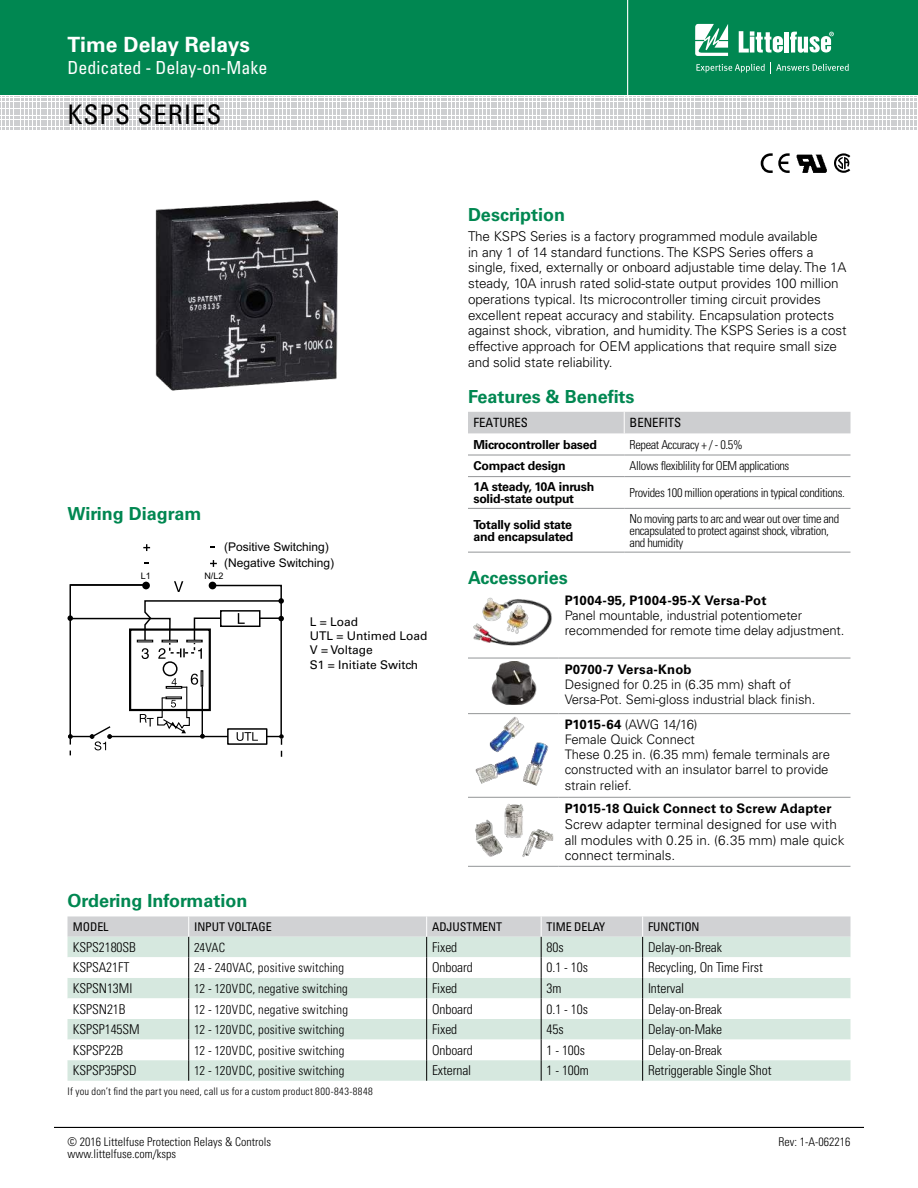
<style>
.page{position:relative;width:918px;height:1188px;background:#fff}
.page>*{position:absolute;margin:0;border:0;box-sizing:border-box;transform-origin:0 0}
.t1{font:condensed 27px "Univers LT Std";letter-spacing:.035em;color:#000}
.t2{font:700 21px "Univers LT Std";color:#fff}
.t3{font:700 18px "Univers LT Std";color:#008751}
.t4{font:condensed 18px "Univers LT Std";color:#fff}
.t5{font:300 13.5px/15.8px "Univers LT Std";letter-spacing:-.005em;color:#000}
.t6{font:300 condensed 13.5px "Univers LT Std";letter-spacing:-.005em;color:#000}
.t7{font:300 13.2px/15.1px "Univers LT Std";letter-spacing:-.005em;color:#000}
.t8{font:700 13.2px "Univers LT Std";letter-spacing:.015em;color:#000}
.t9{font:300 condensed 12.75px "Univers LT Std";letter-spacing:.015em;color:#000}
.t10{font:condensed 12.75px "Univers LT Std";color:#000}
.t11{font:300 condensed 12.3px/12px "Univers LT Std";letter-spacing:-.03em;color:#000}
.t12{font:700 12.3px/12px "Univers LT Std";letter-spacing:-.02em;color:#000}
.t13{font:300 condensed 12px "Univers LT Std";color:#000}
.t14{font:12px/14.4px "Univers LT Std";color:#000}
.t15{font:condensed 12px "Univers LT Std";letter-spacing:-.005em;color:#000}
.t16{font:12px/15.5px "Arial";color:#000}
.t17{font:300 condensed 10.5px "Univers LT Std";letter-spacing:.025em;color:#000}
.t18{font:9px "Arial";color:#000}
.s1{font-weight:700}
.s2{font-size:13.5px}
</style>
<div class="page">
<div style="left:0;top:0;width:918px;height:95px;background:#008751"></div>
<svg style="left:0;top:96px;width:917px;height:34px"></svg>
<hr style="left:627px;top:0;width:1px;height:98px;background:#fff">
<svg style="left:695px;top:24px;width:33px;height:32px"></svg>
<div style="left:784px;top:32px;width:5px;height:21px;background:#fff"></div>
<svg style="left:790px;top:32px;width:44px;height:21px"></svg>
<svg style="left:739px;top:31px;width:44px;height:22px"></svg>
<svg style="left:696px;top:62px;width:153px;height:11px"></svg>
<hr style="left:54px;top:1127px;width:810px;height:1px;background:#000">
<hr style="left:468px;top:455px;width:156px;height:1px;background:#939597">
<hr style="left:624px;top:455px;width:227px;height:1px;background:#939597">
<hr style="left:468px;top:476px;width:156px;height:1px;background:#939597">
<hr style="left:624px;top:476px;width:227px;height:1px;background:#939597">
<hr style="left:468px;top:508px;width:156px;height:1px;background:#939597">
<hr style="left:624px;top:508px;width:227px;height:1px;background:#939597">
<hr style="left:468px;top:552px;width:156px;height:1px;background:#939597">
<hr style="left:624px;top:552px;width:227px;height:1px;background:#939597">
<div style="left:468px;top:412px;width:382px;height:21px;background:#cdced0"></div>
<hr style="left:468px;top:713px;width:91px;height:1px;background:#939597">
<hr style="left:559px;top:713px;width:292px;height:1px;background:#939597">
<hr style="left:468px;top:797px;width:91px;height:1px;background:#939597">
<hr style="left:559px;top:797px;width:292px;height:1px;background:#939597">
<hr style="left:468px;top:866px;width:91px;height:1px;background:#939597">
<hr style="left:559px;top:866px;width:292px;height:1px;background:#939597">
<hr style="left:468px;top:658px;width:91px;height:1px;background:#939597">
<hr style="left:559px;top:658px;width:292px;height:1px;background:#939597">
<img style="left:473px;top:597px;width:79px;height:49px">
<img style="left:491px;top:661px;width:46px;height:44px">
<img style="left:475px;top:717px;width:74px;height:69px">
<img style="left:475px;top:804px;width:79px;height:53px">
<img style="left:155px;top:200px;width:183px;height:191px">
<svg style="left:68px;top:581px;width:216px;height:176px"></svg>
<svg style="left:143px;top:544px;width:7px;height:7px"></svg>
<svg style="left:210px;top:560px;width:7px;height:7px"></svg>
<img style="left:796px;top:154px;width:31px;height:19px">
<svg style="left:834px;top:153px;width:16px;height:20px"></svg>
<svg style="left:761px;top:153px;width:29px;height:20px"></svg>
<svg style="left:68px;top:916px;width:782px;height:165px"></svg>
<h2 class="t2" style="left:68px;top:37px;width:184px">Time Delay Relays</h2>
<h3 class="t4" style="left:68px;top:61px;width:201px">Dedicated - Delay-on-Make</h3>
<h1 class="t1" style="left:68px;top:99px;width:156px">KSPS SERIES</h1>
<h3 class="t3" style="left:68px;top:506px;width:135px">Wiring Diagram</h3>
<p class="t16" style="left:224px;top:541px;width:112px">(Positive Switching) (Negative Switching)</p>
<p class="t18" style="left:141px;top:573px;width:12px">L1</p>
<p class="t18" style="left:204px;top:573px;width:21px">N/L2</p>
<p class="t14" style="left:310px;top:615px;width:119px">L = Load<br>UTL = Untimed Load<br>V = Voltage<br>S1 = Initiate Switch</p>
<h3 class="t3" style="left:468px;top:207px;width:99px">Description</h3>
<p class="t5" style="left:468px;top:229px;width:380px">The KSPS Series is a factory programmed module available<br>in any 1 of 14 standard functions. The KSPS Series offers a single, fixed, externally or onboard adjustable time delay. The 1A steady, 10A inrush rated solid-state output provides 100 million operations typical. Its microcontroller timing circuit provides excellent repeat accuracy and stability. Encapsulation protects against shock, vibration, and humidity. The KSPS Series is a cost effective approach for OEM applications that require small size and solid state reliability.</p>
<h3 class="t3" style="left:468px;top:389px;width:168px">Features &amp; Benefits</h3>
<p class="t10" style="left:473px;top:415px;width:56px">FEATURES</p>
<p class="t10" style="left:630px;top:415px;width:53px">BENEFITS</p>
<p class="t12" style="left:473px;top:439px;width:125px">Microcontroller based</p>
<p class="t11" style="left:630px;top:439px;width:115px">Repeat Accuracy + / - 0.5%</p>
<p class="t12" style="left:473px;top:461px;width:94px">Compact design</p>
<p class="t11" style="left:630px;top:461px;width:161px">Allows flexiblility for OEM applications</p>
<p class="t12" style="left:473px;top:482px;width:122px">1A steady, 10A inrush solid-state output</p>
<p class="t11" style="left:630px;top:488px;width:217px">Provides 100 million operations in typical conditions.</p>
<p class="t12" style="left:473px;top:519px;width:101px">Totally solid state and encapsulated</p>
<p class="t11" style="left:630px;top:513px;width:211px">No moving parts to arc and wear out over time and encapsulated to protect against shock, vibration, and humidity</p>
<h3 class="t3" style="left:468px;top:570px;width:101px">Accessories</h3>
<p class="t8" style="left:565px;top:595px;width:203px">P1004-95, P1004-95-X Versa-Pot</p>
<p class="t7" style="left:565px;top:609px;width:281px">Panel mountable, industrial potentiometer recommended for remote time delay adjustment.</p>
<p class="t8" style="left:565px;top:664px;width:128px">P0700-7 Versa-Knob</p>
<p class="t7" style="left:565px;top:677px;width:252px">Designed for 0.25 in (6.35 mm) shaft of<br>Versa-Pot. Semi-gloss industrial black finish.</p>
<p class="t7" style="left:565px;top:718px;width:267px"><span class="s1">P1015-64</span> (AWG 14/16)<br>Female Quick Connect<br>These 0.25 in. (6.35 mm) female terminals are constructed with an insulator barrel to provide strain relief.</p>
<p class="t8" style="left:565px;top:803px;width:268px">P1015-18 Quick Connect to Screw Adapter</p>
<p class="t5" style="left:565px;top:817px;width:281px">Screw adapter terminal designed for use with all modules with 0.25 in. (6.35 mm) male quick connect terminals.</p>
<h3 class="t3" style="left:68px;top:894px;width:181px">Ordering Information</h3>
<p class="t15" style="left:73px;top:920px;width:37px">MODEL</p>
<p class="t15" style="left:194px;top:920px;width:79px">INPUT VOLTAGE</p>
<p class="t15" style="left:432px;top:920px;width:72px">ADJUSTMENT</p>
<p class="t15" style="left:547px;top:920px;width:60px">TIME DELAY</p>
<p class="t15" style="left:648px;top:920px;width:53px">FUNCTION</p>
<p class="t6" style="left:73px;top:942px;width:65px">KSPS2180SB</p>
<p class="t9" style="left:194px;top:942px;width:33px">24VAC</p>
<p class="t6" style="left:432px;top:942px;width:27px">Fixed</p>
<p class="t6" style="left:547px;top:942px;width:19px">80s</p>
<p class="t6" style="left:648px;top:942px;width:76px">Delay-on-Break</p>
<p class="t6" style="left:73px;top:962px;width:58px">KSPSA21FT</p>
<p class="t9" style="left:194px;top:963px;width:152px">24 <span class="s2">-</span> 240VAC, positive switching</p>
<p class="t6" style="left:432px;top:962px;width:42px">Onboard</p>
<p class="t6" style="left:547px;top:962px;width:43px">0.1 - 10s</p>
<p class="t6" style="left:648px;top:962px;width:116px">Recycling, On Time First</p>
<p class="t6" style="left:73px;top:983px;width:61px">KSPSN13MI</p>
<p class="t9" style="left:194px;top:984px;width:155px">12 <span class="s2">-</span> 120VDC, negative switching</p>
<p class="t6" style="left:432px;top:983px;width:27px">Fixed</p>
<p class="t6" style="left:547px;top:983px;width:16px">3m</p>
<p class="t6" style="left:648px;top:983px;width:38px">Interval</p>
<p class="t6" style="left:73px;top:1004px;width:54px">KSPSN21B</p>
<p class="t9" style="left:194px;top:1004px;width:155px">12 <span class="s2">-</span> 120VDC, negative switching</p>
<p class="t6" style="left:432px;top:1004px;width:42px">Onboard</p>
<p class="t6" style="left:547px;top:1004px;width:43px">0.1 - 10s</p>
<p class="t6" style="left:648px;top:1004px;width:76px">Delay-on-Break</p>
<p class="t6" style="left:73px;top:1024px;width:68px">KSPSP145SM</p>
<p class="t9" style="left:194px;top:1025px;width:152px">12 <span class="s2">-</span> 120VDC, positive switching</p>
<p class="t6" style="left:432px;top:1024px;width:27px">Fixed</p>
<p class="t6" style="left:547px;top:1024px;width:19px">45s</p>
<p class="t6" style="left:648px;top:1024px;width:76px">Delay-on-Make</p>
<p class="t6" style="left:73px;top:1045px;width:52px">KSPSP22B</p>
<p class="t9" style="left:194px;top:1045px;width:152px">12 <span class="s2">-</span> 120VDC, positive switching</p>
<p class="t6" style="left:432px;top:1045px;width:42px">Onboard</p>
<p class="t6" style="left:547px;top:1045px;width:40px">1 - 100s</p>
<p class="t6" style="left:648px;top:1045px;width:76px">Delay-on-Break</p>
<p class="t6" style="left:73px;top:1065px;width:65px">KSPSP35PSD</p>
<p class="t9" style="left:194px;top:1066px;width:152px">12 <span class="s2">-</span> 120VDC, positive switching</p>
<p class="t6" style="left:432px;top:1065px;width:41px">External</p>
<p class="t6" style="left:547px;top:1065px;width:44px">1 - 100m</p>
<p class="t6" style="left:648px;top:1065px;width:125px">Retriggerable Single Shot</p>
<p class="t17" style="left:68px;top:1087px;width:307px">If you don’t find the part you need, call us for a custom product 800-843-8848</p>
<p class="t13" style="left:68px;top:1137px;width:205px">© 2016 Littelfuse Protection Relays &amp; Controls</p>
<p class="t13" style="left:779px;top:1137px;width:73px">Rev: 1-A-062216</p>
<p class="t13" style="left:68px;top:1149px;width:110px">www.littelfuse.com/ksps</p>
</div>
